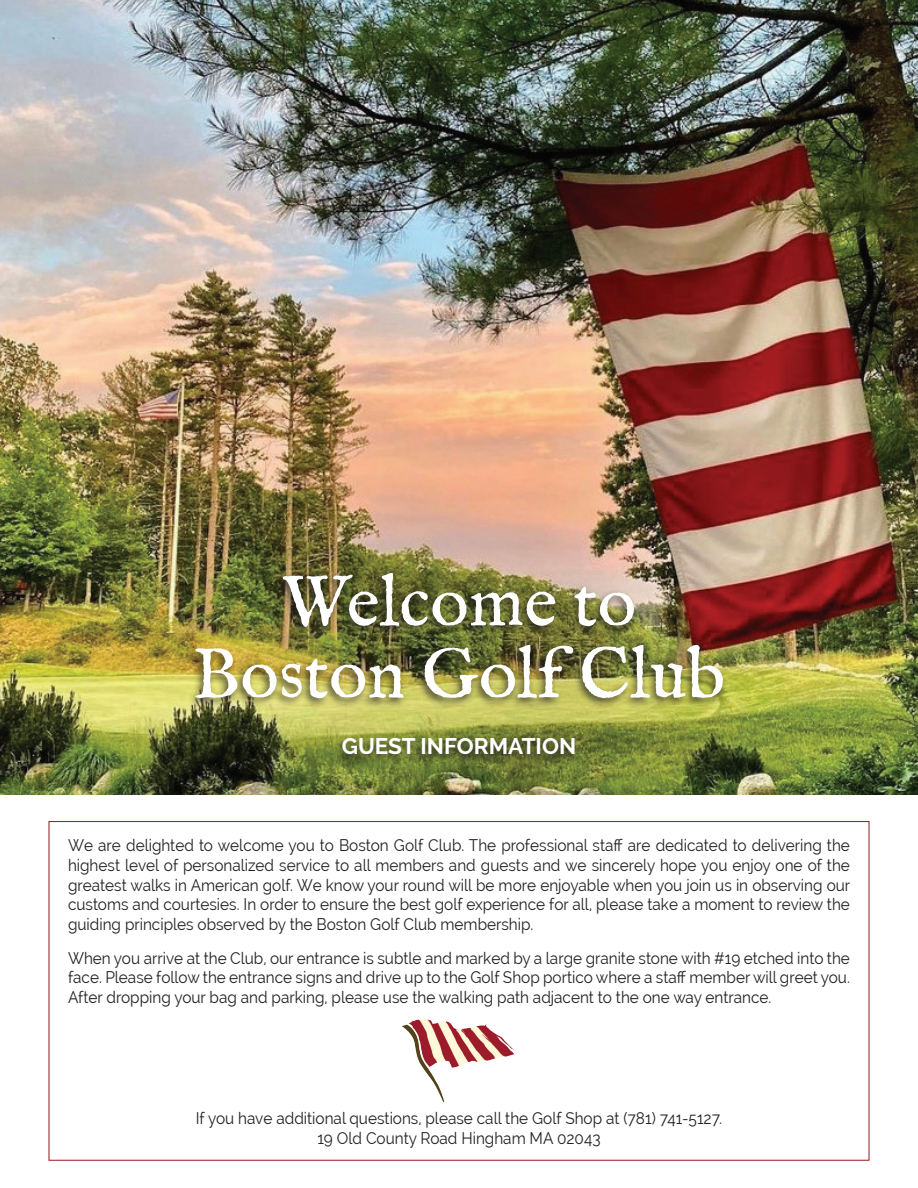
<style>
.page{position:relative;width:918px;height:1188px;background:#fff}
.page>*{position:absolute;margin:0;border:0;box-sizing:border-box;transform-origin:0 0}
.t1{font:72px/72px "IM FELL English Roman";color:#fff;text-align:center}
.t2{font:700 22.5px "Raleway";color:#fff}
.t3{font:16.5px/19.8px "Raleway";color:#231f20;text-align:justify;scale:.93 1}
</style>
<div class="page">
<img style="left:0;top:0;width:918px;height:795px">
<div style="left:186px;top:570px;width:542px;height:196px;background:#231f20;opacity:.75"></div>
<img style="left:402px;top:1020px;width:114px;height:81px">
<p class="t1" style="left:193px;top:567px;width:534px">Welcome to<br>Boston Golf Club</p>
<p class="t2" style="left:342px;top:734px;width:236px">GUEST INFORMATION</p>
<p class="t3" style="left:68px;top:835px;width:843px">We are delighted to welcome you to Boston Golf Club. The professional staff are dedicated to delivering the highest level of personalized service to all members and guests and we sincerely hope you enjoy one of the greatest walks in American golf. We know your round will be more enjoyable when you join us in observing our customs and courtesies. In order to ensure the best golf experience for all, please take a moment to review the guiding principles observed by the Boston Golf Club membership.</p>
<p class="t3" style="left:68px;top:948px;width:842px">When you arrive at the Club, our entrance is subtle and marked by a large granite stone with #19 etched into the face. Please follow the entrance signs and drive up to the Golf Shop portico where a staff member will greet you.<br>After dropping your bag and parking, please use the walking path adjacent to the one way entrance.</p>
<p class="t3" style="left:196px;top:1108px;width:567px;text-align:center">If you have additional questions, please call the Golf Shop at (781) 741-5127.<br>19 Old County Road Hingham MA 02043</p>
</div>
